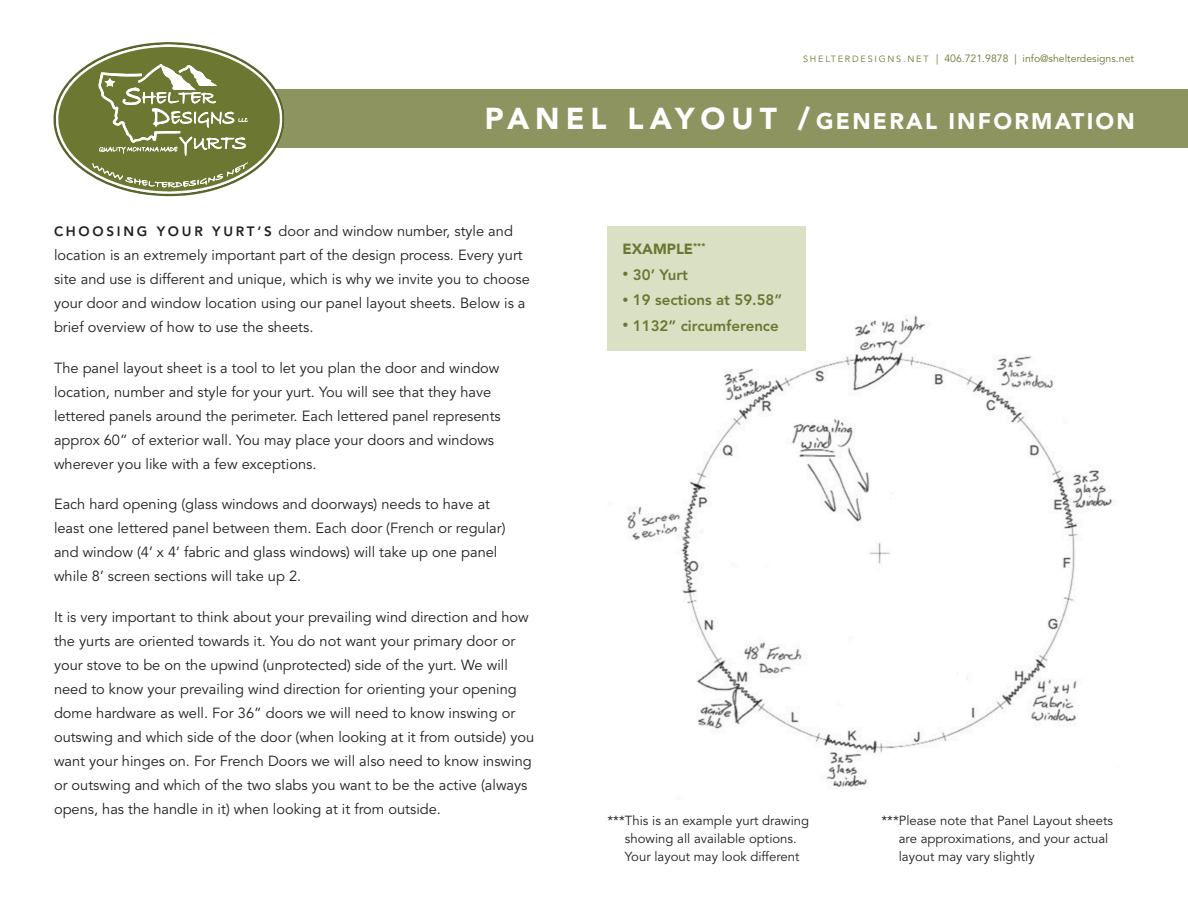
<style>
.page{position:relative;width:1188px;height:918px;background:#fff}
.page>*{position:absolute;margin:0;border:0;box-sizing:border-box;transform-origin:0 0}
.t1{font:900 22.5px "Avenir LT Std";letter-spacing:.1em;color:#fff}
.t2{font:800 15px "Avenir LT Std";color:#6b7731}
.t3{font:14.7px/24px "Avenir LT Std";color:#231f20}
.t4{font:900 14.7px "Avenir";color:#6b7731}
.t5{font:13.2px/18px "Avenir LT Std";color:#231f20;text-align:center}
.t6{font:10.5px "Avenir LT Std";color:#6b7731}
.s1{font-size:9px}
.s2{font-size:30px}
.s3{font-weight:800;font-size:13.5px}
.s4{font-size:12px}
</style>
<div class="page">
<img style="left:627px;top:315px;width:486px;height:472px">
<div style="left:1086px;top:367px;width:34px;height:36px;background:#fff"></div>
<div style="left:268px;top:90px;width:920px;height:58px;background:#8e945f"></div>
<svg style="left:53px;top:42px;width:232px;height:154px"></svg>
<div style="left:608px;top:227px;width:198px;height:124px;background:#d9e0c4"></div>
<p class="t6" style="left:803px;top:52px;width:332px"><span class="s1">S H E LT E R D E S I G N S . N E T</span> | 406.721.9878 | info@shelterdesigns.net</p>
<p class="t1" style="left:485px;top:107px;width:652px"><span class="s2">PANEL LAYOUT /</span> GENERAL INFORMATION</p>
<p class="t3" style="left:54px;top:220px;width:477px"><span class="s3">C H O O S I N G Y O U R Y U R T ’ S</span> door and window number, style and location is an extremely important part of the design process. Every yurt site and use is different and unique, which is why we invite you to choose your door and window location using our panel layout sheets. Below is a brief overview of how to use the sheets.</p>
<p class="t3" style="left:54px;top:356px;width:448px">The panel layout sheet is a tool to let you plan the door and window location, number and style for your yurt. You will see that they have lettered panels around the perimeter. Each lettered panel represents approx 60” of exterior wall. You may place your doors and windows wherever you like with a few exceptions.</p>
<p class="t3" style="left:54px;top:493px;width:453px">Each hard opening (glass windows and doorways) needs to have at least one lettered panel between them. Each door (French or regular) and window (4’ x 4’ fabric and glass windows) will take up one panel while 8’ screen sections will take up 2.</p>
<p class="t3" style="left:54px;top:605px;width:482px">It is very important to think about your prevailing wind direction and how the yurts are oriented towards it. You do not want your primary door or your stove to be on the upwind (unprotected) side of the yurt. We will need to know your prevailing wind direction for orienting your opening dome hardware as well. For 36” doors we will need to know inswing or outswing and which side of the door (when looking at it from outside) you want your hinges on. For French Doors we will also need to know inswing or outswing and which of the two slabs you want to be the active (always opens, has the handle in it) when looking at it from outside.</p>
<p class="t4" style="left:622px;top:240px;width:85px">EXAMPLE<sup>***</sup></p>
<p class="t2" style="left:622px;top:266px;width:67px"><span class="s4">•</span> 30’ Yurt</p>
<p class="t2" style="left:622px;top:291px;width:161px"><span class="s4">•</span> 19 sections at 59.58”</p>
<p class="t2" style="left:622px;top:317px;width:158px"><span class="s4">•</span> 1132” circumference</p>
<p class="t5" style="left:608px;top:812px;width:203px">***This is an example yurt drawing showing all available options.<br>Your layout may look different</p>
<p class="t5" style="left:899px;top:812px;width:216px;text-align:left;text-indent:-17px">***Please note that Panel Layout sheets are approximations, and your actual layout may vary slightly</p>
</div>
